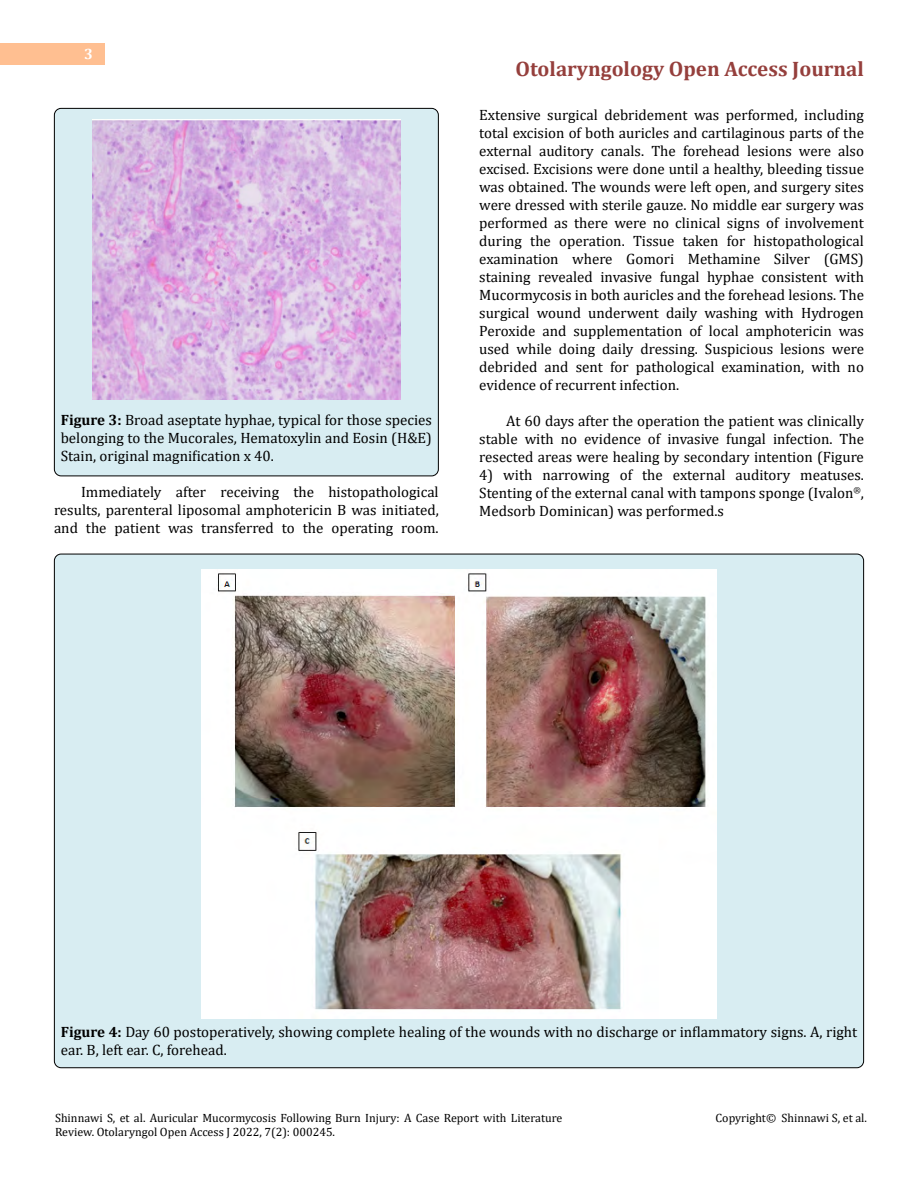
<style>
.page{position:relative;width:918px;height:1188px;background:#fff}
.page>*{position:absolute;margin:0;border:0;box-sizing:border-box;transform-origin:0 0}
.t1{font:700 21px "Cambria";color:#953f3c}
.t2{font:15px/18px "Cambria";color:#000;text-align:justify}
.t3{font:700 15px "Cambria";color:#fff}
.t4{font:12px/14.2px "Cambria";color:#000}
.s1{font-weight:700}
</style>
<div class="page">
<div style="left:0;top:43px;width:105px;height:21px;background:#ffbf91"></div>
<div style="left:54px;top:554px;width:810px;height:514px;background:#d8edf2;border-radius:7px"></div>
<div style="left:54px;top:108px;width:384px;height:368px;background:#d8edf2;border-radius:7px"></div>
<div style="left:54px;top:108px;width:385px;height:368px;border:1px solid #000;border-radius:7px"></div>
<img style="left:93px;top:119px;width:307px;height:281px">
<img style="left:201px;top:569px;width:516px;height:449px">
<p class="t3" style="left:84px;top:44px;width:10px">3</p>
<p class="t2" style="left:61px;top:411px;width:373px"><span class="s1">Figure 3:</span> Broad aseptate hyphae, typical for those species belonging to the Mucorales, Hematoxylin and Eosin (H&amp;E)<br>Stain, original magnification x 40.</p>
<p class="t2" style="left:54px;top:483px;width:386px;text-indent:27px">Immediately after receiving the histopathological results, parenteral liposomal amphotericin B was initiated, and the patient was transferred to the operating room.</p>
<h1 class="t1" style="left:516px;top:54px;width:350px">Otolaryngology Open Access Journal</h1>
<p class="t2" style="left:479px;top:105px;width:386px">Extensive surgical debridement was performed, including total excision of both auricles and cartilaginous parts of the external auditory canals. The forehead lesions were also excised. Excisions were done until a healthy, bleeding tissue was obtained. The wounds were left open, and surgery sites were dressed with sterile gauze. No middle ear surgery was performed as there were no clinical signs of involvement during the operation. Tissue taken for histopathological examination where Gomori Methamine Silver (GMS) staining revealed invasive fungal hyphae consistent with Mucormycosis in both auricles and the forehead lesions. The surgical wound underwent daily washing with Hydrogen Peroxide and supplementation of local amphotericin was used while doing daily dressing. Suspicious lesions were debrided and sent for pathological examination, with no evidence of recurrent infection.</p>
<p class="t2" style="left:479px;top:411px;width:386px;text-indent:27px">At 60 days after the operation the patient was clinically stable with no evidence of invasive fungal infection. The resected areas were healing by secondary intention (Figure</p>
<p class="t2" style="left:479px;top:465px;width:386px">4) with narrowing of the external auditory meatuses.<br>Stenting of the external canal with tampons sponge (Ivalon<sup>®</sup>, Medsorb Dominican) was performed.s</p>
<p class="t2" style="left:61px;top:1023px;width:798px"><span class="s1">Figure 4:</span> Day 60 postoperatively, showing complete healing of the wounds with no discharge or inflammatory signs. A, right ear. B, left ear. C, forehead.</p>
<p class="t4" style="left:55px;top:1111px;width:509px">Shinnawi S, et al. Auricular Mucormycosis Following Burn Injury: A Case Report with Literature<br>Review. Otolaryngol Open Access J 2022, 7(2): 000245.</p>
<p class="t4" style="left:716px;top:1111px;width:153px">Copyright© Shinnawi S, et al.</p>
</div>
